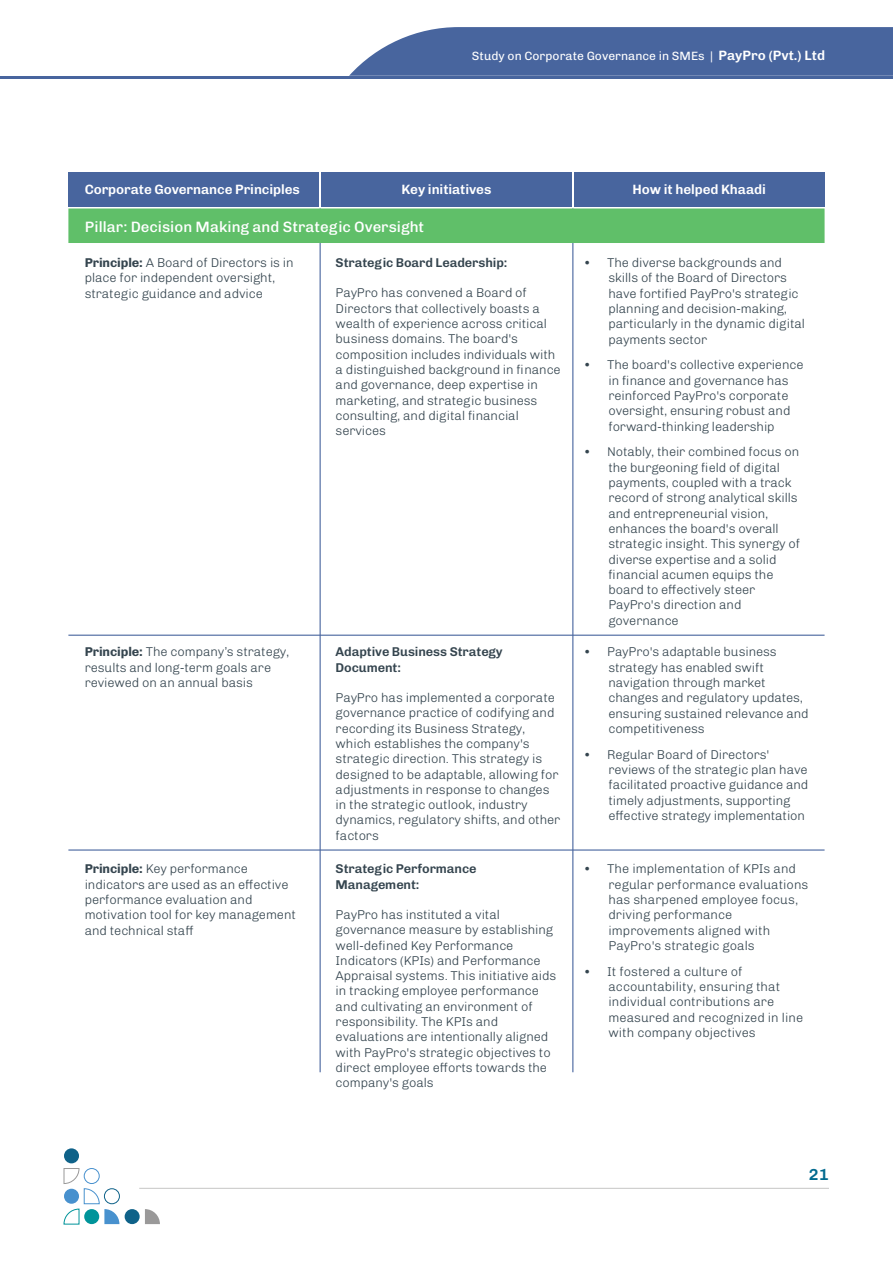
<style>
.page{position:relative;width:893px;height:1263px;background:#fff}
.page>*{position:absolute;margin:0;border:0;box-sizing:border-box;transform-origin:0 0}
.t1{font:600 16.05px "Chivo";color:#026a8f}
.t2{font:500 15px "Chivo";color:#fff}
.t3{font:600 13.5px "Chivo";letter-spacing:-.01em;color:#fff}
.t4{font:200 12.75px/15.3px "Chivo";letter-spacing:-.01em;color:#35454f}
.t5{font:600 12.75px/15.3px "Chivo";letter-spacing:-.01em;color:#35454f}
.t6{font:12px "Chivo";color:#fff}
.s1{font-weight:600;font-size:13.5px}
.s2{font-weight:700}
</style>
<div class="page">
<hr style="left:320px;top:208px;width:1px;height:864px;background:#48659e">
<hr style="left:572px;top:208px;width:1px;height:864px;background:#48659e">
<div style="left:68px;top:172px;width:251px;height:34px;background:#48659e"></div>
<div style="left:321px;top:172px;width:251px;height:34px;background:#48659e"></div>
<div style="left:574px;top:172px;width:251px;height:34px;background:#48659e"></div>
<div style="left:68px;top:208px;width:757px;height:35px;background:#60bf69"></div>
<hr style="left:68px;top:635px;width:757px;height:1px;background:#48659e">
<hr style="left:68px;top:849px;width:757px;height:1px;background:#48659e">
<hr style="left:139px;top:1188px;width:690px;height:1px;background:#c6c6c5">
<div style="left:64px;top:1148px;width:15px;height:15px;background:#0f6289;border-radius:50%"></div>
<div style="left:104px;top:1188px;width:16px;height:16px;border:1px solid #0f6289;border-radius:50%"></div>
<div style="left:125px;top:1209px;width:15px;height:15px;background:#0f6289;border-radius:50%"></div>
<svg style="left:64px;top:1168px;width:55px;height:56px"></svg>
<svg style="left:145px;top:1209px;width:15px;height:15px"></svg>
<svg style="left:349px;top:27px;width:544px;height:49px;background:#546fa4"></svg>
<hr style="left:0;top:76px;width:893px;height:3px;background:#48659e">
<p class="t6" style="left:472px;top:46px;width:355px">Study on Corporate Governance in SMEs | <span class="s1">PayPro (Pvt.) Ltd</span></p>
<p class="t3" style="left:85px;top:179px;width:217px">Corporate Governance Principles</p>
<p class="t3" style="left:402px;top:179px;width:91px">Key initiatives</p>
<p class="t3" style="left:633px;top:179px;width:135px">How it helped Khaadi</p>
<p class="t2" style="left:85px;top:215px;width:341px">Pillar: Decision Making and Strategic Oversight</p>
<p class="t4" style="left:85px;top:254px;width:211px"><span class="s2">Principle:</span> A Board of Directors is in place for independent oversight, strategic guidance and advice</p>
<p class="t5" style="left:336px;top:254px;width:173px">Strategic Board Leadership:</p>
<p class="t4" style="left:336px;top:285px;width:227px">PayPro has convened a Board of<br>Directors that collectively boasts a wealth of experience across critical business domains. The board's composition includes individuals with a distinguished background in finance and governance, deep expertise in marketing, and strategic business consulting, and digital financial services</p>
<p class="t4" style="left:85px;top:644px;width:206px"><span class="s2">Principle:</span> The company’s strategy, results and long-term goals are reviewed on an annual basis</p>
<p class="t5" style="left:336px;top:644px;width:169px">Adaptive Business Strategy<br>Document:</p>
<p class="t4" style="left:336px;top:689px;width:226px">PayPro has implemented a corporate governance practice of codifying and recording its Business Strategy, which establishes the company's strategic direction. This strategy is designed to be adaptable, allowing for adjustments in response to changes in the strategic outlook, industry dynamics, regulatory shifts, and other factors</p>
<p class="t4" style="left:85px;top:861px;width:213px"><span class="s2">Principle:</span> Key performance indicators are used as an effective performance evaluation and motivation tool for key management and technical staff</p>
<p class="t5" style="left:336px;top:861px;width:142px">Strategic Performance<br>Management:</p>
<p class="t4" style="left:336px;top:906px;width:222px">PayPro has instituted a vital governance measure by establishing well-defined Key Performance Indicators (KPIs) and Performance Appraisal systems. This initiative aids in tracking employee performance and cultivating an environment of responsibility. The KPIs and evaluations are intentionally aligned with PayPro's strategic objectives to direct employee efforts towards the company's goals</p>
<p class="t4" style="left:608px;top:254px;width:198px;text-indent:-25px">• The diverse backgrounds and skills of the Board of Directors have fortified PayPro's strategic planning and decision-making, particularly in the dynamic digital payments sector</p>
<p class="t4" style="left:608px;top:357px;width:197px;text-indent:-25px">• The board's collective experience in finance and governance has reinforced PayPro's corporate oversight, ensuring robust and forward-thinking leadership</p>
<p class="t4" style="left:608px;top:444px;width:193px;text-indent:-25px">• Notably, their combined focus on the burgeoning field of digital payments, coupled with a track record of strong analytical skills and entrepreneurial vision, enhances the board's overall strategic insight. This synergy of diverse expertise and a solid financial acumen equips the board to effectively steer<br>PayPro's direction and governance</p>
<p class="t4" style="left:608px;top:644px;width:202px;text-indent:-25px">• PayPro's adaptable business strategy has enabled swift navigation through market changes and regulatory updates, ensuring sustained relevance and competitiveness</p>
<p class="t4" style="left:608px;top:746px;width:201px;text-indent:-25px">• Regular Board of Directors' reviews of the strategic plan have facilitated proactive guidance and timely adjustments, supporting effective strategy implementation</p>
<p class="t4" style="left:608px;top:861px;width:201px;text-indent:-25px">• The implementation of KPIs and regular performance evaluations has sharpened employee focus, driving performance improvements aligned with<br>PayPro's strategic goals</p>
<p class="t4" style="left:608px;top:963px;width:196px;text-indent:-25px">• It fostered a culture of accountability, ensuring that individual contributions are measured and recognized in line with company objectives</p>
<p class="t1" style="left:809px;top:1162px;width:21px">21</p>
</div>
